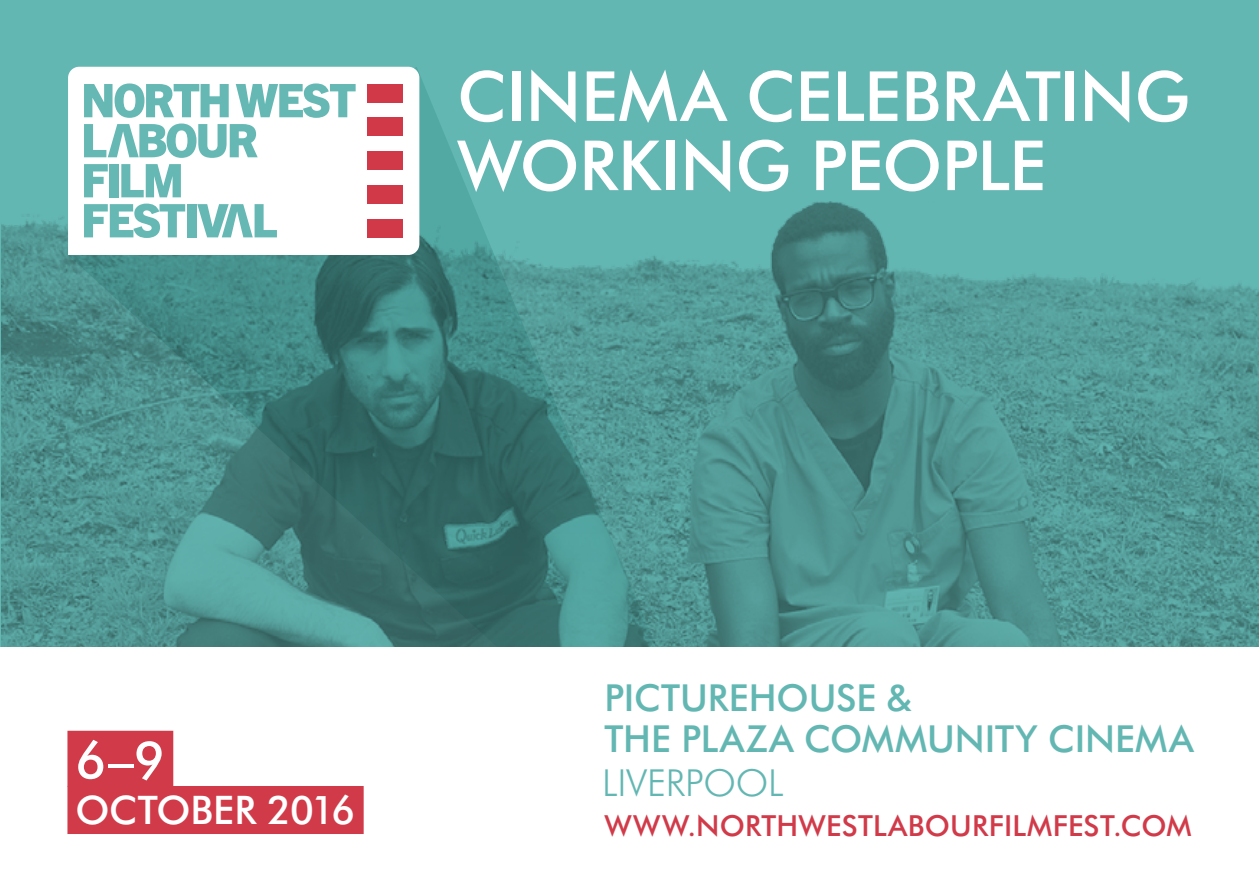
<style>
.page{position:relative;width:1259px;height:893px;background:#63b7b3}
.page>*{position:absolute;margin:0;border:0;box-sizing:border-box;transform-origin:0 0}
.t1{font:500 69.3px/69.3px "Futura BT";letter-spacing:-.005em;color:#fff}
.t2{font:500 51.3px "Futura BT";color:#fff}
.t3{font:500 39.3px "Futura BT";letter-spacing:-.01em;color:#fff}
.t4{font:500 37.2px/41.1px "Futura BT";color:#63b7b3}
.t5{font:300 37.2px "Futura BT";letter-spacing:-.005em;color:#63b7b3}
.t6{font:500 29.1px "Futura BT";letter-spacing:.005em;color:#d13a49}
</style>
<div class="page">
<img style="left:1px;top:202px;width:1258px;height:445px">
<svg style="left:68px;top:74px;width:684px;height:573px"></svg>
<div style="left:68px;top:67px;width:351px;height:188px;background:#fff"></div>
<svg style="left:84px;top:83px;width:145px;height:35px"></svg>
<svg style="left:236px;top:83px;width:120px;height:35px"></svg>
<svg style="left:84px;top:124px;width:174px;height:34px"></svg>
<svg style="left:84px;top:164px;width:24px;height:33px"></svg>
<div style="left:110px;top:164px;width:9px;height:33px;background:#65b8b3"></div>
<svg style="left:121px;top:164px;width:60px;height:33px"></svg>
<svg style="left:84px;top:204px;width:101px;height:34px"></svg>
<div style="left:188px;top:204px;width:9px;height:33px;background:#65b8b3"></div>
<svg style="left:197px;top:204px;width:80px;height:33px"></svg>
<div style="left:367px;top:84px;width:36px;height:18px;background:#d13949"></div>
<div style="left:367px;top:118px;width:36px;height:18px;background:#d13949"></div>
<div style="left:367px;top:151px;width:36px;height:19px;background:#d13949"></div>
<div style="left:367px;top:185px;width:36px;height:19px;background:#d13949"></div>
<div style="left:367px;top:219px;width:36px;height:19px;background:#d13949"></div>
<div style="left:0;top:647px;width:1259px;height:246px;background:#fff"></div>
<div style="left:67px;top:731px;width:106px;height:56px;background:#d13a49"></div>
<div style="left:67px;top:786px;width:297px;height:48px;background:#d13a49"></div>
<h1 class="t1" style="left:457px;top:61px;width:734px">CINEMA CELEBRATING<br>WORKING PEOPLE</h1>
<h2 class="t2" style="left:75px;top:729px;width:91px">6–9</h2>
<p class="t3" style="left:75px;top:786px;width:281px">OCTOBER 2016</p>
<p class="t4" style="left:604px;top:677px;width:591px">PICTUREHOUSE &amp;<br>THE PLAZA COMMUNITY CINEMA</p>
<p class="t5" style="left:602px;top:760px;width:183px">LIVERPOOL</p>
<p class="t6" style="left:604px;top:807px;width:588px">WWW.NORTHWESTLABOURFILMFEST.COM</p>
</div>
